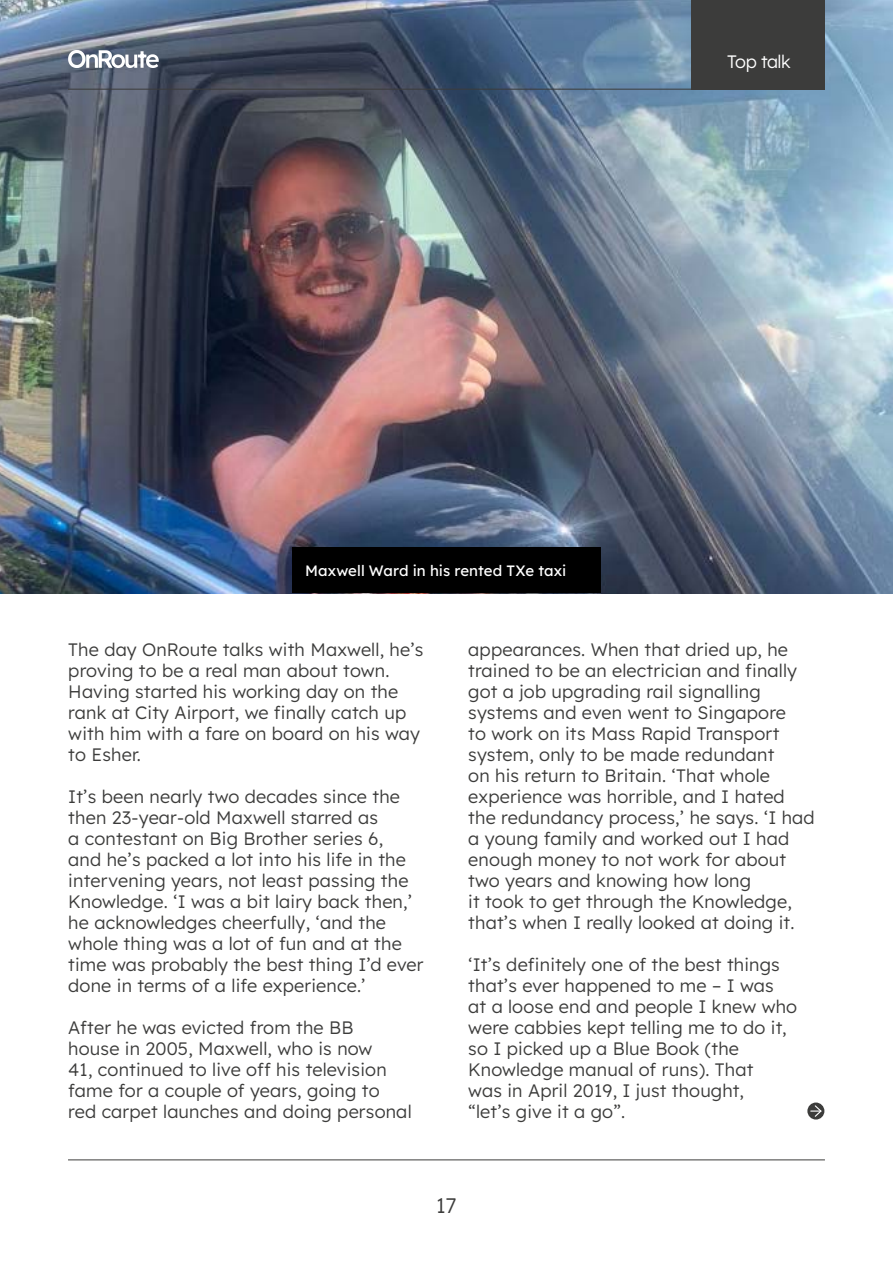
<style>
.page{position:relative;width:893px;height:1263px;background:#fff}
.page>*{position:absolute;margin:0;border:0;box-sizing:border-box;transform-origin:0 0}
.t1{font:300 21px "Lexend Deca";color:#3c3c3b}
.Body_12_14__P{font:300 18px/21px "Lexend Deca";letter-spacing:.01em;color:#3c3c3b}
.t2{font:300 18px "Lexend Deca";letter-spacing:-.03em;color:#fff}
.PictureCaption_10_12{font:15px "Lexend Deca";color:#fff}
</style>
<div class="page">
<img style="left:0;top:0;width:893px;height:593px">
<div style="left:292px;top:548px;width:309px;height:45px;background:#000"></div>
<div style="left:691px;top:0;width:134px;height:89px;background:#3c3c3b"></div>
<hr style="left:68px;top:89px;width:757px;height:1px;background:#3c3c3b">
<svg style="left:68px;top:50px;width:91px;height:18px"></svg>
<svg style="left:807px;top:1102px;width:17px;height:17px"></svg>
<svg style="left:811px;top:1104px;width:11px;height:14px"></svg>
<hr style="left:68px;top:1159px;width:757px;height:1px;background:#3c3c3b">
<p class="t2" style="left:727px;top:49px;width:65px">Top talk</p>
<p class="PictureCaption_10_12" style="left:305px;top:559px;width:263px">Maxwell Ward in his rented TXe taxi</p>
<p class="Body_12_14__P" style="left:68px;top:638px;width:357px">The day OnRoute talks with Maxwell, he’s proving to be a real man about town.<br>Having started his working day on the rank at City Airport, we finally catch up with him with a fare on board on his way to Esher.</p>
<p class="Body_12_14__P" style="left:68px;top:785px;width:357px">It’s been nearly two decades since the then 23-year-old Maxwell starred as<br>a contestant on Big Brother series 6,<br>and he’s packed a lot into his life in the intervening years, not least passing the Knowledge. ‘I was a bit lairy back then,’ he acknowledges cheerfully, ‘and the whole thing was a lot of fun and at the time was probably the best thing I’d ever done in terms of a life experience.’</p>
<p class="Body_12_14__P" style="left:68px;top:1016px;width:345px">After he was evicted from the BB<br>house in 2005, Maxwell, who is now<br>41, continued to live off his television fame for a couple of years, going to red carpet launches and doing personal</p>
<p class="Body_12_14__P" style="left:468px;top:638px;width:348px">appearances. When that dried up, he trained to be an electrician and finally got a job upgrading rail signalling systems and even went to Singapore<br>to work on its Mass Rapid Transport system, only to be made redundant<br>on his return to Britain. ‘That whole experience was horrible, and I hated the redundancy process,’ he says. ‘I had a young family and worked out I had enough money to not work for about two years and knowing how long<br>it took to get through the Knowledge, that’s when I really looked at doing it.</p>
<p class="Body_12_14__P" style="left:468px;top:953px;width:330px">‘It’s definitely one of the best things that’s ever happened to me – I was<br>at a loose end and people I knew who were cabbies kept telling me to do it, so I picked up a Blue Book (the<br>Knowledge manual of runs). That<br>was in April 2019, I just thought,<br>“let’s give it a go”.</p>
<p class="t1" style="left:436px;top:1190px;width:22px">17</p>
</div>
